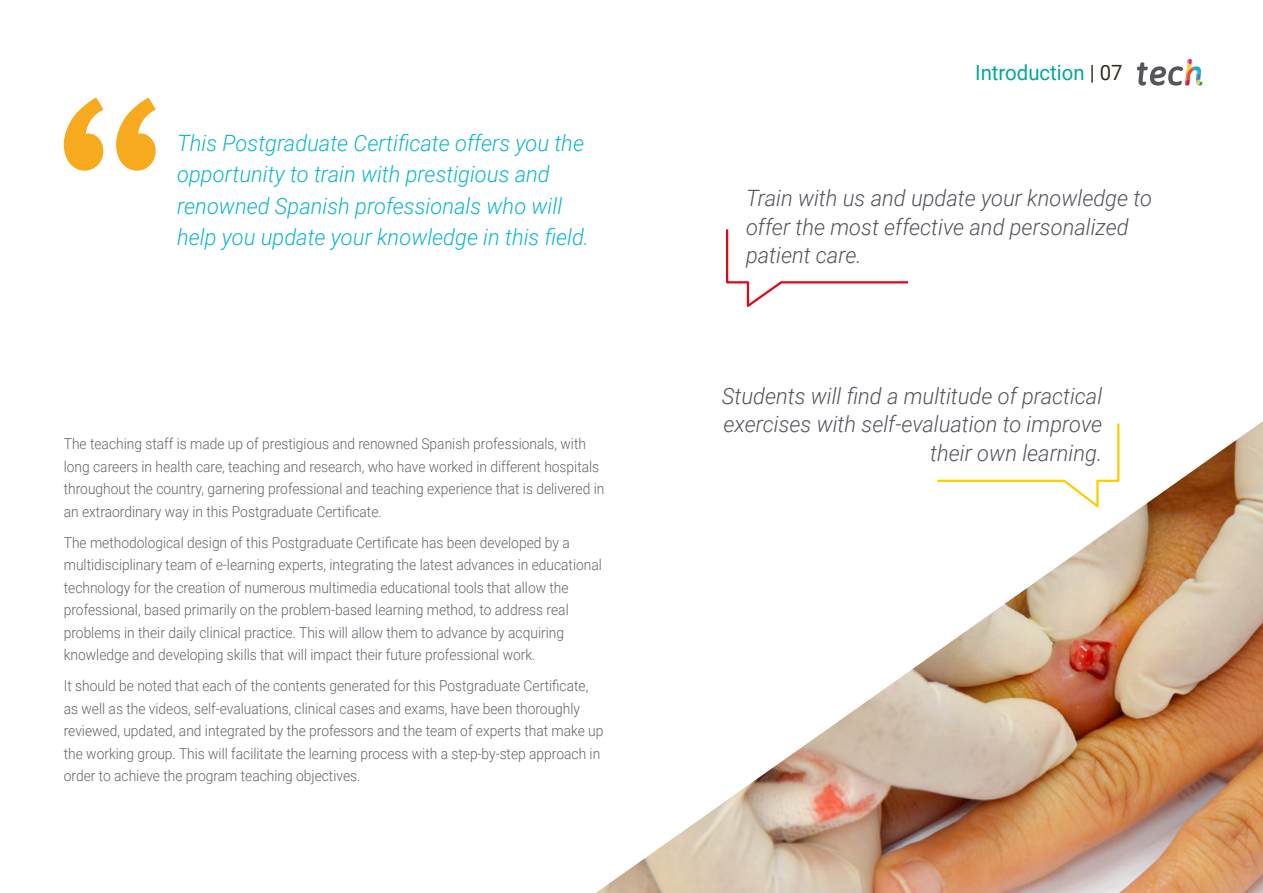
<style>
.page{position:relative;width:1263px;height:893px;background:#fff}
.page>*{position:absolute;margin:0;border:0;box-sizing:border-box;transform-origin:0 0}
.t1{font:italic 300 22.5px/28.5px "Roboto";color:#52555b;text-align:right}
.t2{font:italic 300 22.5px/31.5px "Roboto";color:#0fb6cf}
.t3{font:21px "Roboto";color:#00a996}
.t4{font:300 15px/22.5px "Roboto";color:#61646a;scale:.92 1}
.s1{color:#312e20}
</style>
<div class="page">
<svg style="left:64px;top:97px;width:92px;height:74px"></svg>
<svg style="left:726px;top:229px;width:183px;height:78px"></svg>
<img style="left:596px;top:421px;width:667px;height:472px">
<svg style="left:1137px;top:59px;width:65px;height:27px"></svg>
<h1 class="t2" style="left:177px;top:126px;width:413px">This Postgraduate Certificate offers you the opportunity to train with prestigious and renowned Spanish professionals who will help you update your knowledge in this field.</h1>
<p class="t4" style="left:64px;top:432px;width:589px">The teaching staff is made up of prestigious and renowned Spanish professionals, with long careers in health care, teaching and research, who have worked in different hospitals throughout the country, garnering professional and teaching experience that is delivered in an extraordinary way in this Postgraduate Certificate.</p>
<p class="t4" style="left:64px;top:531px;width:586px">The methodological design of this Postgraduate Certificate has been developed by a multidisciplinary team of e-learning experts, integrating the latest advances in educational technology for the creation of numerous multimedia educational tools that allow the professional, based primarily on the problem-based learning method, to address real problems in their daily clinical practice. This will allow them to advance by acquiring knowledge and developing skills that will impact their future professional work.</p>
<p class="t4" style="left:64px;top:674px;width:588px">It should be noted that each of the contents generated for this Postgraduate Certificate, as well as the videos, self-evaluations, clinical cases and exams, have been thoroughly reviewed, updated, and integrated by the professors and the team of experts that make up the working group. This will facilitate the learning process with a step-by-step approach in order to achieve the program teaching objectives.</p>
<h2 class="t3" style="left:975px;top:57px;width:149px">Introduction <span class="s1">| 07</span></h2>
<h1 class="t1" style="left:746px;top:183px;width:408px;text-align:left">Train with us and update your knowledge to offer the most effective and personalized patient care.</h1>
<h1 class="t1" style="left:722px;top:381px;width:382px">Students will find a multitude of practical exercises with self-evaluation to improve their own learning.</h1>
</div>
